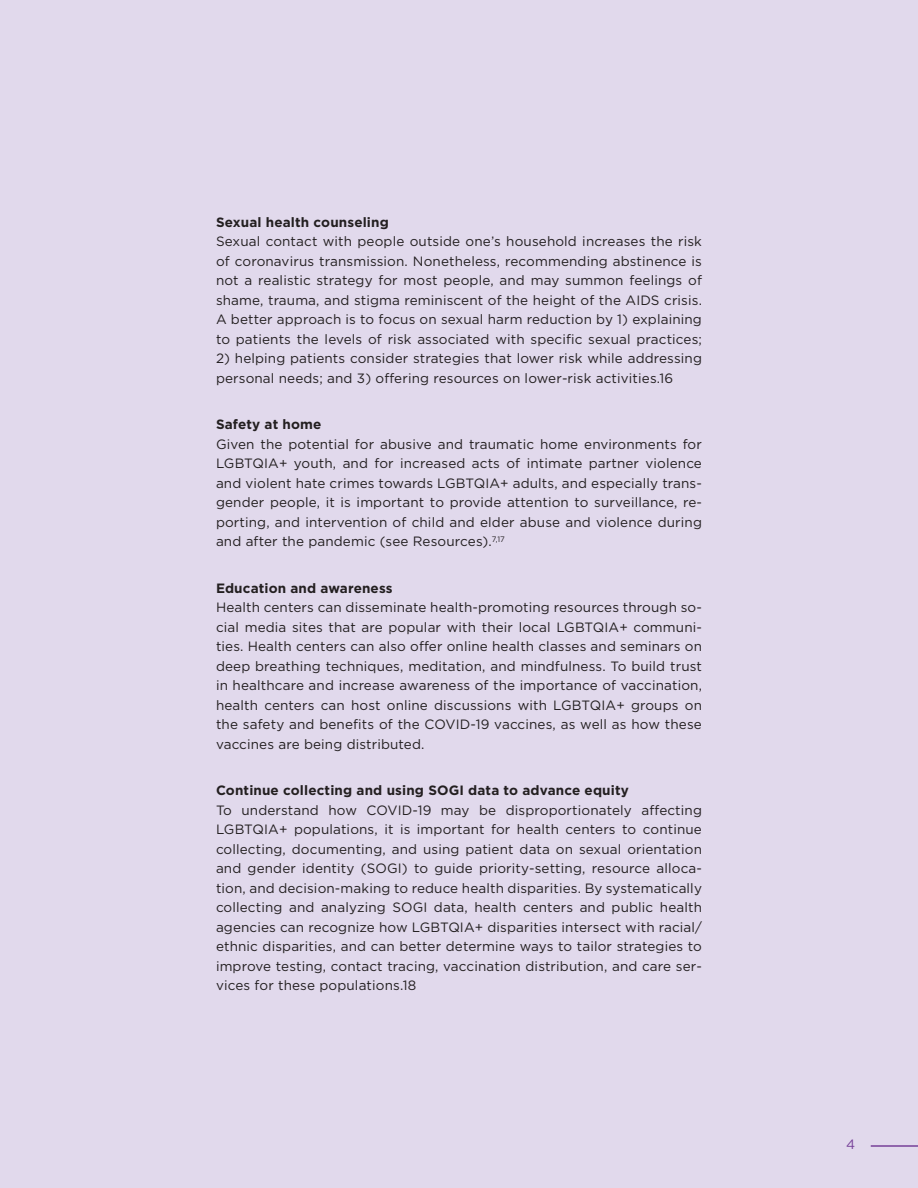
<style>
.page{position:relative;width:918px;height:1188px;background:#e1d9ec}
.page>*{position:absolute;margin:0;border:0;box-sizing:border-box;transform-origin:0 0}
.body{font:13.5px/19.5px "Gotham";letter-spacing:.01em;color:#231f20;text-align:justify}
.H3_no_rule{font:700 13.5px "Gotham";letter-spacing:.01em;color:#231f20}
.body-2{font:13.5px "Gotham";color:#764098}
</style>
<div class="page">
<hr style="left:871px;top:1145px;width:47px;height:2px;background:#764098">
<p class="H3_no_rule" style="left:216px;top:213px;width:174px">Sexual health counseling</p>
<p class="body" style="left:216px;top:231px;width:488px">Sexual contact with people outside one’s household increases the risk of coronavirus transmission. Nonetheless, recommending abstinence is not a realistic strategy for most people, and may summon feelings of shame, trauma, and stigma reminiscent of the height of the AIDS crisis.<br>A better approach is to focus on sexual harm reduction by 1) explaining to patients the levels of risk associated with specific sexual practices;</p>
<p class="body" style="left:216px;top:348px;width:488px">2) helping patients consider strategies that lower risk while addressing personal needs; and 3) offering resources on lower-risk activities.16</p>
<p class="H3_no_rule" style="left:216px;top:416px;width:107px">Safety at home</p>
<p class="body" style="left:216px;top:434px;width:488px">Given the potential for abusive and traumatic home environments for LGBTQIA+ youth, and for increased acts of intimate partner violence and violent hate crimes towards LGBTQIA+ adults, and especially trans&shy;gender people, it is important to provide attention to surveillance, re&shy;porting, and intervention of child and elder abuse and violence during and after the pandemic (see Resources).<sup>7,17</sup></p>
<p class="H3_no_rule" style="left:216px;top:579px;width:178px">Education and awareness</p>
<p class="body" style="left:216px;top:597px;width:488px">Health centers can disseminate health-promoting resources through so&shy;cial media sites that are popular with their local LGBTQIA+ communi&shy;ties. Health centers can also offer online health classes and seminars on deep breathing techniques, meditation, and mindfulness. To build trust in healthcare and increase awareness of the importance of vaccination, health centers can host online discussions with LGBTQIA+ groups on the safety and benefits of the COVID-19 vaccines, as well as how these vaccines are being distributed.</p>
<p class="H3_no_rule" style="left:216px;top:782px;width:414px">Continue collecting and using SOGI data to advance equity</p>
<p class="body" style="left:216px;top:800px;width:488px">To understand how COVID-19 may be disproportionately affecting LGBTQIA+ populations, it is important for health centers to continue collecting, documenting, and using patient data on sexual orientation and gender identity (SOGI) to guide priority-setting, resource alloca&shy;tion, and decision-making to reduce health disparities. By systematically collecting and analyzing SOGI data, health centers and public health agencies can recognize how LGBTQIA+ disparities intersect with racial/ ethnic disparities, and can better determine ways to tailor strategies to improve testing, contact tracing, vaccination distribution, and care ser&shy;vices for these populations.18</p>
<p class="body-2" style="left:846px;top:1136px;width:11px">4</p>
</div>
